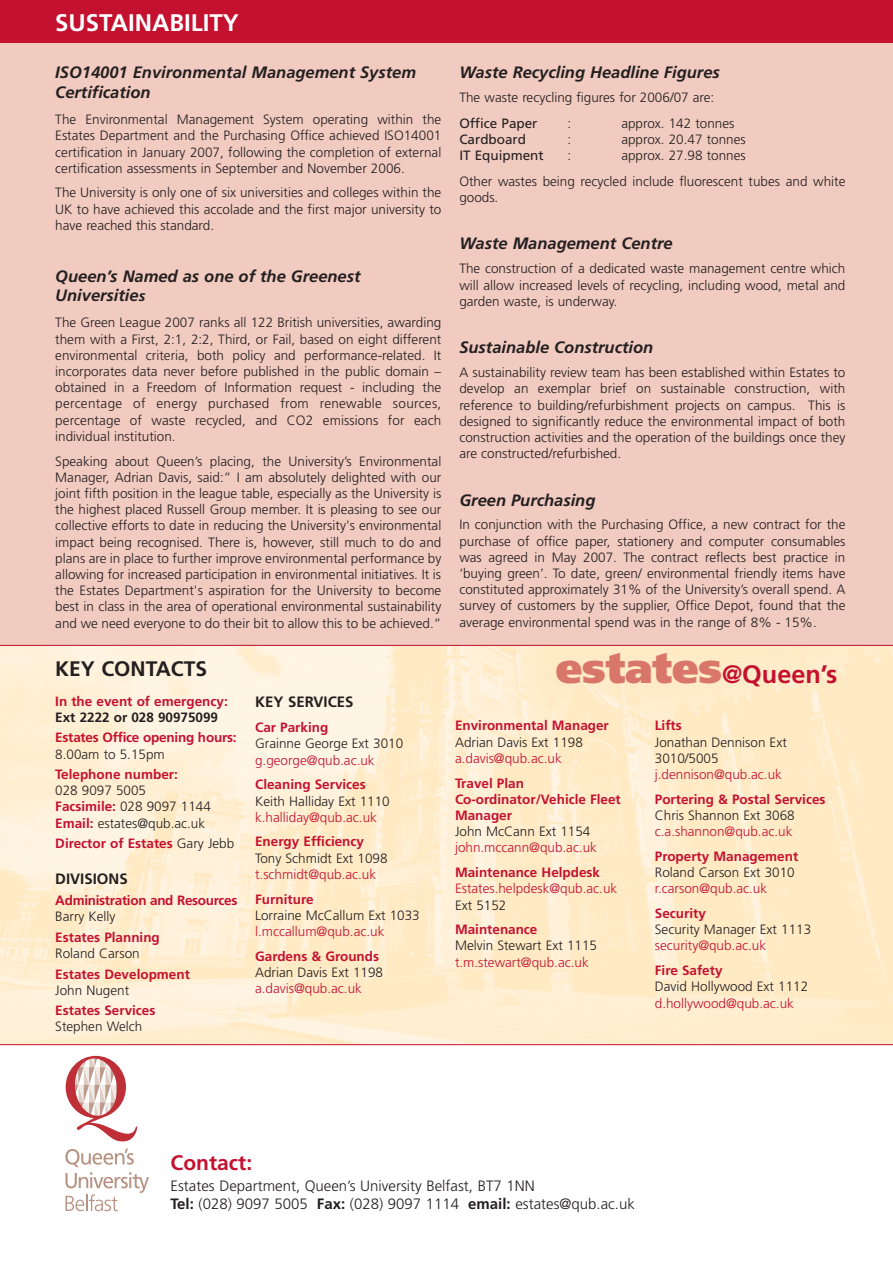
<style>
.page{position:relative;width:893px;height:1263px;background:#fff}
.page>*{position:absolute;margin:0;border:0;box-sizing:border-box;transform-origin:0 0}
.t1{font:700 25.35px "Frutiger";color:#c41130}
.t2{font:700 24px "Frutiger";color:#fff}
.t3{font:700 21px "Frutiger";color:#231f20}
.t4{font:700 21px "Frutiger";color:#c41130}
.t5{font:italic 700 16.5px/19.8px "Frutiger";color:#231f20}
.t6{font:300 15px/18px "Frutiger";color:#231f20}
.t7{font:700 15px "Frutiger";color:#231f20}
.t8{font:300 13.5px/16.2px "Frutiger";color:#231f20;text-align:justify}
.t9{font:700 13.5px/16.2px "Frutiger";color:#c41130}
.t10{font:300 13.5px "Frutiger";color:#c41130}
.t11{font:13.5px "Frutiger";color:#231f20}
.t12{font:700 13.5px "Frutiger";letter-spacing:-.02em;color:#c41130}
.t13{font:700 13.5px "Frutiger";color:#231f20}
.s1{font-size:15px}
.s2{font-weight:700;color:#c41130}
.s3{font-weight:300;color:#231f20}
.s4{font-weight:900;font-size:42.15px;color:#d9766a}
.s5{font-weight:700}
</style>
<div class="page">
<div style="left:0;top:0;width:893px;height:646px;background:#f1cac0"></div>
<img style="left:0;top:646px;width:893px;height:398px">
<hr style="left:0;top:645px;width:893px;height:1px;background:#c41130">
<svg style="left:65px;top:1055px;width:84px;height:157px"></svg>
<div style="left:0;top:0;width:893px;height:43px;background:#c41130"></div>
<hr style="left:0;top:1044px;width:893px;height:1px;background:#c41130">
<h2 class="t2" style="left:55px;top:13px;width:185px">SUSTAINABILITY</h2>
<p class="t5" style="left:55px;top:64px;width:362px">ISO14001 Environmental Management System<br>Certification</p>
<p class="t8" style="left:55px;top:112px;width:388px">The Environmental Management System operating within the Estates Department and the Purchasing Office achieved ISO14001 certification in January 2007, following the completion of external certification assessments in September and November 2006.</p>
<p class="t8" style="left:55px;top:186px;width:388px">The University is only one of six universities and colleges within the UK to have achieved this accolade and the first major university to have reached this standard.</p>
<p class="t5" style="left:55px;top:267px;width:307px">Queen’s Named as one of the Greenest<br>Universitie<span class="s1">s</span></p>
<p class="t8" style="left:55px;top:316px;width:388px">The Green League 2007 ranks all 122 British universities, awarding them with a First, 2:1, 2:2, Third, or Fail, based on eight different environmental criteria, both policy and performance-related. It incorporates data never before published in the public domain – obtained in a Freedom of Information request - including the percentage of energy purchased from renewable sources, percentage of waste recycled, and CO2 emissions for each individual institution.</p>
<p class="t8" style="left:55px;top:454px;width:388px">Speaking about Queen’s placing, the University’s Environmental Manager, Adrian Davis, said:” I am absolutely delighted with our joint fifth position in the league table, especially as the University is the highest placed Russell Group member. It is pleasing to see our collective efforts to date in reducing the University's environmental impact being recognised. There is, however, still much to do and plans are in place to further improve environmental performance by allowing for increased participation in environmental initiatives. It is the Estates Department's aspiration for the University to become best in class in the area of operational environmental sustainability and we need everyone to do their bit to allow this to be achieved.”</p>
<h3 class="t3" style="left:55px;top:660px;width:153px">KEY CONTACTS</h3>
<p class="t9" style="left:55px;top:694px;width:174px">In the event of emergency:</p>
<p class="t13" style="left:55px;top:712px;width:164px">Ext 2222 or 028 90975099</p>
<p class="t9" style="left:55px;top:731px;width:183px">Estates Office opening hours:</p>
<p class="t8" style="left:55px;top:747px;width:111px">8.00am to 5.15pm</p>
<p class="t9" style="left:55px;top:767px;width:124px">Telephone number:</p>
<p class="t8" style="left:55px;top:783px;width:157px;text-align:left">028 9097 5005<br><span class="s2">Facsimile:</span> 028 9097 1144<br><span class="s2">Email:</span> estates@qub.ac.uk</p>
<p class="t9" style="left:55px;top:836px;width:180px">Director of Estates <span class="s3">Gary Jebb</span></p>
<p class="t7" style="left:55px;top:873px;width:74px">DIVISIONS</p>
<p class="t12" style="left:55px;top:895px;width:184px">Administration and Resources</p>
<p class="t8" style="left:55px;top:910px;width:62px">Barry Kelly</p>
<p class="t9" style="left:55px;top:930px;width:106px">Estates Planning</p>
<p class="t8" style="left:55px;top:946px;width:86px">Roland Carson</p>
<p class="t9" style="left:55px;top:967px;width:136px">Estates Development</p>
<p class="t8" style="left:55px;top:983px;width:75px">John Nugent</p>
<p class="t9" style="left:55px;top:1003px;width:102px">Estates Services</p>
<p class="t8" style="left:55px;top:1020px;width:89px">Stephen Welch</p>
<p class="t7" style="left:255px;top:696px;width:100px">KEY SERVICES</p>
<p class="t9" style="left:255px;top:720px;width:75px">Car Parking</p>
<p class="t8" style="left:255px;top:737px;width:150px">Grainne George Ext 3010</p>
<p class="t10" style="left:255px;top:754px;width:121px">g.george@qub.ac.uk</p>
<p class="t9" style="left:255px;top:778px;width:112px">Cleaning Services</p>
<p class="t8" style="left:255px;top:794px;width:136px">Keith Halliday Ext 1110</p>
<p class="t10" style="left:255px;top:812px;width:123px">k.halliday@qub.ac.uk</p>
<p class="t9" style="left:255px;top:835px;width:110px">Energy Efficiency</p>
<p class="t8" style="left:255px;top:851px;width:134px">Tony Schmidt Ext 1098</p>
<p class="t10" style="left:255px;top:869px;width:123px">t.schmidt@qub.ac.uk</p>
<p class="t9" style="left:255px;top:892px;width:60px">Furniture</p>
<p class="t8" style="left:255px;top:908px;width:166px">Lorraine McCallum Ext 1033</p>
<p class="t10" style="left:255px;top:926px;width:131px">l.mccallum@qub.ac.uk</p>
<p class="t9" style="left:255px;top:949px;width:125px">Gardens &amp; Grounds</p>
<p class="t8" style="left:255px;top:965px;width:129px">Adrian Davis Ext 1198</p>
<p class="t10" style="left:255px;top:983px;width:108px">a.davis@qub.ac.uk</p>
<p class="t5" style="left:459px;top:64px;width:262px">Waste Recycling Headline Figures</p>
<p class="t8" style="left:459px;top:90px;width:257px">The waste recycling figures for 2006/07 are:</p>
<p class="t11" style="left:459px;top:118px;width:80px">Office Paper</p>
<p class="t8" style="left:567px;top:116px;width:5px">:</p>
<p class="t8" style="left:621px;top:116px;width:115px">approx. 142 tonnes</p>
<p class="t11" style="left:459px;top:134px;width:68px">Cardboard</p>
<p class="t8" style="left:567px;top:132px;width:5px">:</p>
<p class="t8" style="left:621px;top:132px;width:126px">approx. 20.47 tonnes</p>
<p class="t11" style="left:459px;top:150px;width:86px">IT Equipment</p>
<p class="t8" style="left:567px;top:148px;width:5px">:</p>
<p class="t8" style="left:459px;top:144px;width:388px;line-height:25.7px;text-indent:162px">approx. 27.98 tonnes<br>Other wastes being recycled include fluorescent tubes and white</p>
<p class="t8" style="left:459px;top:190px;width:41px">goods.</p>
<p class="t5" style="left:459px;top:235px;width:215px">Waste Management Centre</p>
<p class="t8" style="left:459px;top:262px;width:388px">The construction of a dedicated waste management centre which will allow increased levels of recycling, including wood, metal and garden waste, is underway.</p>
<p class="t5" style="left:459px;top:339px;width:195px">Sustainable Construction</p>
<p class="t8" style="left:459px;top:365px;width:388px">A sustainability review team has been established within Estates to develop an exemplar brief on sustainable construction, with reference to building/refurbishment projects on campus. This is designed to significantly reduce the environmental impact of both construction activities and the operation of the buildings once they are constructed/refurbished.</p>
<p class="t5" style="left:459px;top:491px;width:138px">Green Purchasing</p>
<p class="t8" style="left:459px;top:518px;width:388px">In conjunction with the Purchasing Office, a new contract for the purchase of office paper, stationery and computer consumables was agreed in May 2007. The contract reflects best practice in ‘buying green’. To date, green/ environmental friendly items have constituted approximately 31% of the University’s overall spend. A survey of customers by the supplier, Office Depot, found that the average environmental spend was in the range of 8% - 15%.</p>
<h1 class="t1" style="left:556px;top:664px;width:283px"><span class="s4">estates</span>@Queen’s</h1>
<p class="t9" style="left:455px;top:719px;width:155px">Environmental Manager</p>
<p class="t8" style="left:455px;top:735px;width:129px">Adrian Davis Ext 1198</p>
<p class="t10" style="left:455px;top:753px;width:108px">a.davis@qub.ac.uk</p>
<p class="t9" style="left:455px;top:776px;width:167px">Travel Plan<br>Co-ordinator/Vehicle Fleet<br>Manager</p>
<p class="t8" style="left:455px;top:824px;width:137px">John McCann Ext 1154</p>
<p class="t10" style="left:455px;top:842px;width:144px">john.mccann@qub.ac.uk</p>
<p class="t9" style="left:455px;top:865px;width:147px">Maintenance Helpdesk</p>
<p class="t10" style="left:455px;top:883px;width:164px">Estates.helpdesk@qub.ac.uk</p>
<p class="t8" style="left:455px;top:898px;width:53px">Ext 5152</p>
<p class="t9" style="left:455px;top:922px;width:84px">Maintenance</p>
<p class="t8" style="left:455px;top:939px;width:144px">Melvin Stewart Ext 1115</p>
<p class="t10" style="left:455px;top:956px;width:135px">t.m.stewart@qub.ac.uk</p>
<p class="t9" style="left:655px;top:719px;width:28px">Lifts</p>
<p class="t8" style="left:655px;top:735px;width:134px">Jonathan Dennison Ext<br>3010/5005</p>
<p class="t10" style="left:655px;top:769px;width:129px">j.dennison@qub.ac.uk</p>
<p class="t9" style="left:655px;top:792px;width:172px">Portering &amp; Postal Services</p>
<p class="t8" style="left:655px;top:808px;width:141px">Chris Shannon Ext 3068</p>
<p class="t10" style="left:655px;top:826px;width:139px">c.a.shannon@qub.ac.uk</p>
<p class="t9" style="left:655px;top:849px;width:145px">Property Management</p>
<p class="t8" style="left:655px;top:865px;width:141px">Roland Carson Ext 3010</p>
<p class="t10" style="left:655px;top:883px;width:114px">r.carson@qub.ac.uk</p>
<p class="t9" style="left:655px;top:906px;width:53px">Security</p>
<p class="t8" style="left:655px;top:922px;width:158px">Security Manager Ext 1113</p>
<p class="t10" style="left:655px;top:940px;width:113px">security@qub.ac.uk</p>
<p class="t9" style="left:655px;top:963px;width:69px">Fire Safety</p>
<p class="t8" style="left:655px;top:979px;width:155px">David Hollywood Ext 1112</p>
<p class="t10" style="left:655px;top:997px;width:141px">d.hollywood@qub.ac.uk</p>
<h3 class="t4" style="left:171px;top:1154px;width:83px">Contact:</h3>
<p class="t6" style="left:171px;top:1178px;width:466px">Estates Department, Queen’s University Belfast, BT7 1NN<br><span class="s5">Tel:</span> (028) 9097 5005 <span class="s5">Fax:</span> (028) 9097 1114 <span class="s5">email:</span> estates@qub.ac.uk</p>
</div>
